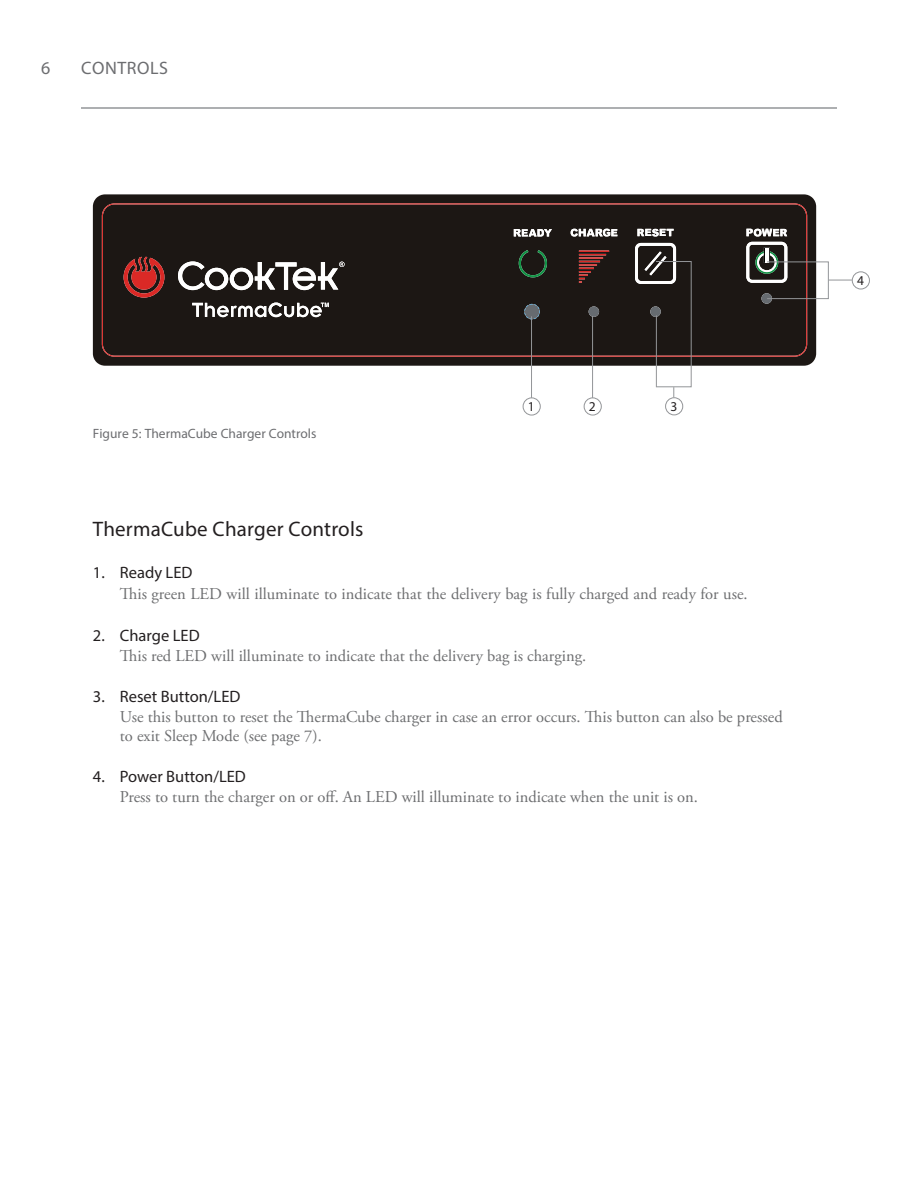
<style>
.page{position:relative;width:918px;height:1188px;background:#fff}
.page>*{position:absolute;margin:0;border:0;box-sizing:border-box;transform-origin:0 0}
.t1{font:21px "Myriad Pro";letter-spacing:.01em;color:#231f20}
.t2{font:18px "Myriad Pro";color:#6c6d70}
.t3{font:16.5px/19.8px "Adobe Garamond Pro";color:#6d6e70}
.t4{font:16.5px "Myriad Pro";color:#231f20}
.t5{font:13.5px "Myriad Pro";color:#6c6d70}
.t6{font:13.5px "Myriad Pro";color:#231f20}
</style>
<div class="page">
<hr style="left:81px;top:107px;width:756px;height:2px;background:#939598">
<svg style="left:93px;top:194px;width:723px;height:172px;background:#26211e"></svg>
<div style="left:102px;top:203px;width:705px;height:154px;background:#1c1714"></div>
<svg style="left:579px;top:250px;width:30px;height:33px"></svg>
<svg style="left:178px;top:261px;width:167px;height:29px"></svg>
<svg style="left:192px;top:303px;width:137px;height:14px"></svg>
<svg style="left:637px;top:229px;width:37px;height:8px"></svg>
<svg style="left:514px;top:229px;width:38px;height:8px"></svg>
<svg style="left:571px;top:229px;width:46px;height:8px"></svg>
<svg style="left:635px;top:243px;width:41px;height:41px"></svg>
<svg style="left:746px;top:229px;width:41px;height:54px"></svg>
<hr style="left:765px;top:248px;width:4px;height:14px;background:#fff">
<div style="left:761px;top:293px;width:11px;height:11px;background:#666b70;border-radius:50%"></div>
<div style="left:650px;top:306px;width:11px;height:11px;background:#666b70;border-radius:50%"></div>
<div style="left:589px;top:306px;width:10px;height:11px;background:#666b70;border-radius:50%"></div>
<svg style="left:524px;top:304px;width:16px;height:16px"></svg>
<hr style="left:531px;top:316px;width:1px;height:91px;background:#939598">
<div style="left:523px;top:398px;width:17px;height:17px;background:#fff;border-radius:50%"></div>
<div style="left:523px;top:398px;width:18px;height:17px;border:1px solid #939598;border-radius:50%"></div>
<div style="left:665px;top:397px;width:18px;height:18px;border:1px solid #939598;border-radius:50%"></div>
<hr style="left:592px;top:316px;width:1px;height:90px;background:#939598">
<div style="left:584px;top:398px;width:17px;height:17px;background:#fff;border-radius:50%"></div>
<div style="left:584px;top:398px;width:18px;height:17px;border:1px solid #939598;border-radius:50%"></div>
<div style="left:852px;top:271px;width:18px;height:18px;border:1px solid #939598;border-radius:50%"></div>
<div style="left:767px;top:262px;width:62px;height:37px;border:1px solid #939598"></div>
<svg style="left:829px;top:280px;width:23px;height:1px"></svg>
<div style="left:656px;top:261px;width:36px;height:126px;border:1px solid #939598"></div>
<p class="t2" style="left:41px;top:57px;width:11px">6</p>
<p class="t2" style="left:81px;top:57px;width:67px">co ntrols</p>
<p class="t5" style="left:93px;top:425px;width:225px">Figure 5: ThermaCube Charger Controls</p>
<p class="t6" style="left:528px;top:398px;width:8px">1</p>
<p class="t6" style="left:589px;top:398px;width:8px">2</p>
<p class="t6" style="left:670px;top:398px;width:8px">3</p>
<p class="t1" style="left:93px;top:516px;width:272px">ThermaCube Charger Controls</p>
<p class="t4" style="left:93px;top:563px;width:91px">1. Ready LED</p>
<p class="t3" style="left:120px;top:585px;width:629px">This green LED will illuminate to indicate that the delivery bag is fully charged and ready for use.</p>
<p class="t4" style="left:93px;top:626px;width:98px">2. Charge LED</p>
<p class="t3" style="left:120px;top:646px;width:468px">This red LED will illuminate to indicate that the delivery bag is charging.</p>
<p class="t4" style="left:93px;top:686px;width:139px">3. Reset Button/LED</p>
<p class="t3" style="left:120px;top:707px;width:664px">Use this button to reset the ThermaCube charger in case an error occurs. This button can also be pressed to exit Sleep Mode (see page 7).</p>
<p class="t4" style="left:93px;top:767px;width:144px">4. Power Button/LED</p>
<p class="t3" style="left:120px;top:788px;width:580px">Press to turn the charger on or off. An LED will illuminate to indicate when the unit is on.</p>
<p class="t6" style="left:857px;top:272px;width:8px">4</p>
</div>
